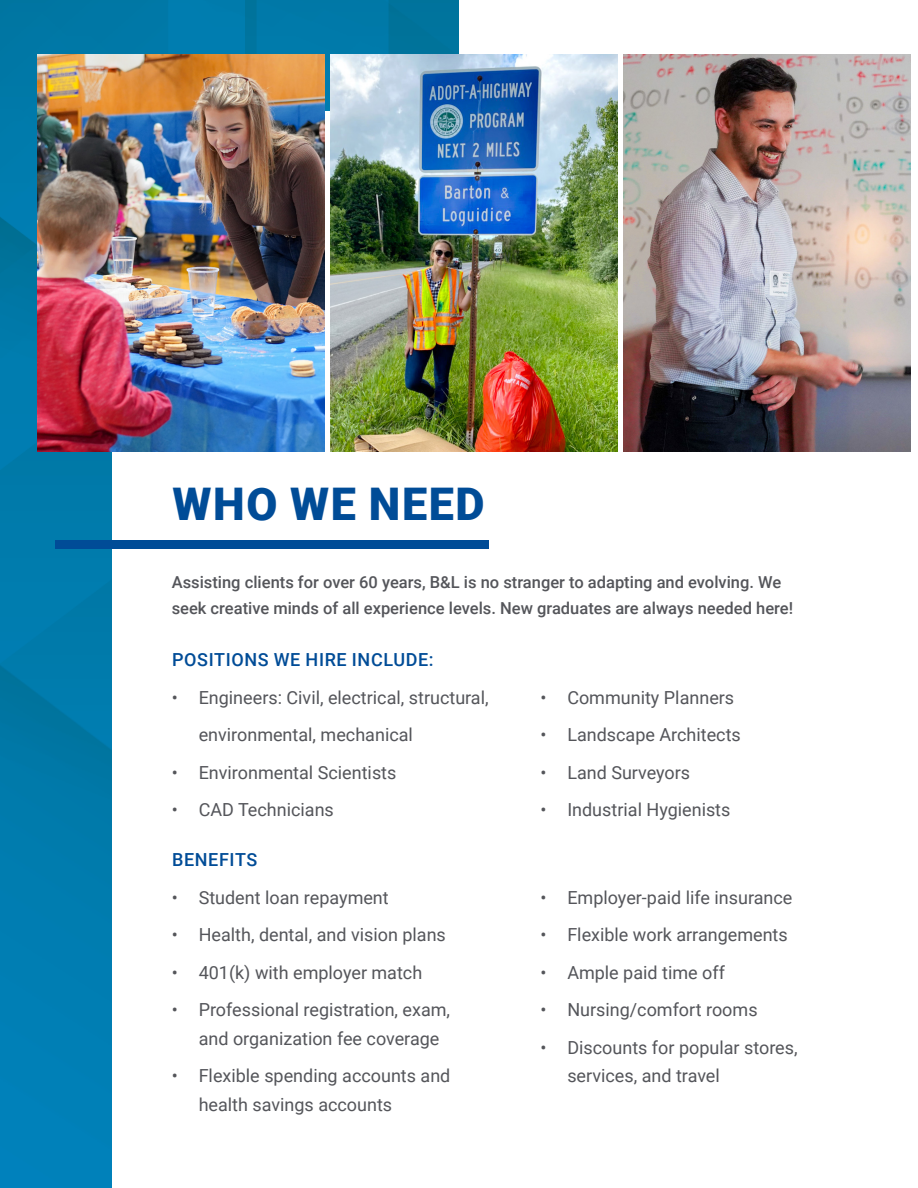
<style>
.page{position:relative;width:918px;height:1188px;background:#fff}
.page>*{position:absolute;margin:0;border:0;box-sizing:border-box;transform-origin:0 0}
.t1{font:900 45px "Roboto";letter-spacing:.035em;color:#004c97}
.t2{font:18px/28.5px "Roboto";color:#54555a}
.t3{font:500 18px "Roboto";letter-spacing:.035em;color:#004c97}
.t4{font:500 16.5px/25.5px "Roboto";color:#54555a}
</style>
<div class="page">
<img style="left:0;top:0;width:459px;height:1188px">
<div style="left:112px;top:112px;width:806px;height:1076px;background:#fff"></div>
<img style="left:37px;top:54px;width:287px;height:398px">
<div style="left:55px;top:541px;width:434px;height:8px;background:#004c97"></div>
<img style="left:331px;top:54px;width:286px;height:398px">
<img style="left:624px;top:54px;width:286px;height:398px">
<h1 class="t1" style="left:172px;top:473px;width:314px">WHO WE NEED</h1>
<p class="t4" style="left:172px;top:569px;width:623px">Assisting clients for over 60 years, B&amp;L is no stranger to adapting and evolving. We seek creative minds of all experience levels. New graduates are always needed here!</p>
<p class="t3" style="left:172px;top:647px;width:263px">POSITIONS WE HIRE INCLUDE:</p>
<p class="t2" style="left:199px;top:678px;width:291px;line-height:37.5px;text-indent:-27px">• Engineers: Civil, electrical, structural, environmental, mechanical</p>
<p class="t2" style="left:172px;top:758px;width:226px">• Environmental Scientists</p>
<p class="t2" style="left:172px;top:795px;width:164px">• CAD Technicians</p>
<p class="t3" style="left:172px;top:847px;width:87px">BENEFITS</p>
<p class="t2" style="left:172px;top:882px;width:219px">• Student loan repayment</p>
<p class="t2" style="left:172px;top:920px;width:276px">• Health, dental, and vision plans</p>
<p class="t2" style="left:172px;top:957px;width:252px">• 401(k) with employer match</p>
<p class="t2" style="left:199px;top:995px;width:253px;text-indent:-27px">• Professional registration, exam, and organization fee coverage</p>
<p class="t2" style="left:199px;top:1061px;width:253px;text-indent:-27px">• Flexible spending accounts and health savings accounts</p>
<p class="t2" style="left:540px;top:683px;width:195px">• Community Planners</p>
<p class="t2" style="left:540px;top:720px;width:202px">• Landscape Architects</p>
<p class="t2" style="left:540px;top:758px;width:151px">• Land Surveyors</p>
<p class="t2" style="left:540px;top:795px;width:192px">• Industrial Hygienists</p>
<p class="t2" style="left:540px;top:882px;width:254px">• Employer-paid life insurance</p>
<p class="t2" style="left:540px;top:920px;width:249px">• Flexible work arrangements</p>
<p class="t2" style="left:540px;top:957px;width:186px">• Ample paid time off</p>
<p class="t2" style="left:540px;top:995px;width:219px">• Nursing/comfort rooms</p>
<p class="t2" style="left:567px;top:1032px;width:232px;text-indent:-27px">• Discounts for popular stores, services, and travel</p>
</div>
